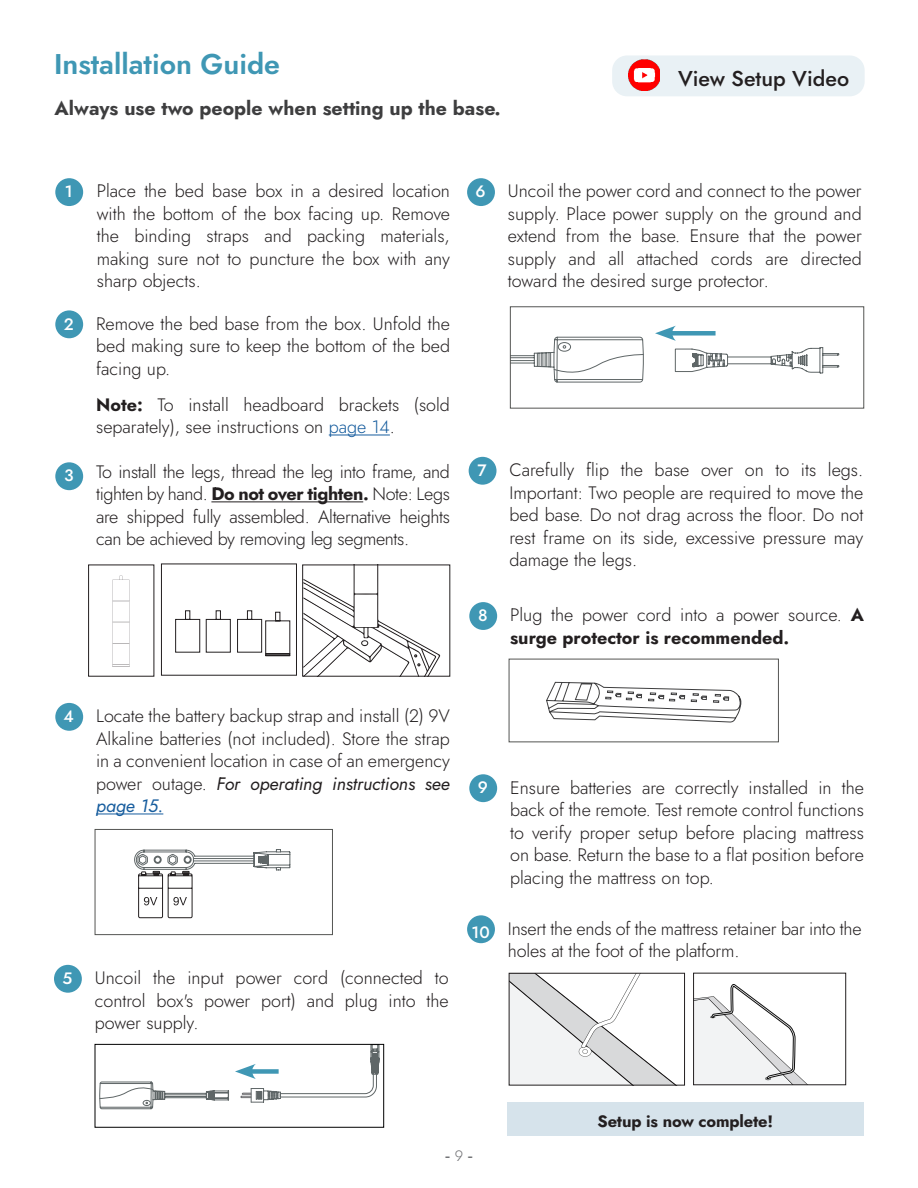
<style>
.page{position:relative;width:918px;height:1188px;background:#fff}
.page>*{position:absolute;margin:0;border:0;box-sizing:border-box;transform-origin:0 0}
.t1{font:600 28.5px "Jost";color:#3f97b4}
.t2{font:500 21.45px "Jost";color:#231f20}
.t3{font:700 19.5px "Jost";color:#3e3e3f}
.t4{font:300 18px/22.5px "Jost";color:#231f20;text-align:justify}
.t5{font:700 16.5px "Jost";letter-spacing:-.01em;color:#231f20}
.t6{font:500 16.5px "Jost";color:#fff}
.t7{font:15px "Arial";color:#6c6d70}
.s1{font-weight:700}
.s2{color:#175d9e}
.s3{font-weight:400;font-style:italic}
.s4{font-weight:400;font-style:italic;color:#175d9e}
.s5{font-family:"Jost";font-weight:300}
</style>
<div class="page">
<hr style="left:329px;top:435px;width:61px;height:1px;background:#175d9e">
<hr style="left:96px;top:814px;width:67px;height:1px;background:#175d9e">
<hr style="left:211px;top:501px;width:152px;height:1px;background:#231f20">
<svg style="left:675px;top:347px;width:165px;height:27px"></svg>
<div style="left:95px;top:829px;width:238px;height:106px;border:1px solid #545553"></div>
<svg style="left:512px;top:336px;width:132px;height:47px"></svg>
<div style="left:55px;top:178px;width:28px;height:28px;background:#3f97b4;border-radius:50%"></div>
<div style="left:55px;top:310px;width:28px;height:28px;background:#3f97b4;border-radius:50%"></div>
<div style="left:55px;top:703px;width:28px;height:28px;background:#3f97b4;border-radius:50%"></div>
<div style="left:54px;top:965px;width:28px;height:28px;background:#3f97b4;border-radius:50%"></div>
<div style="left:467px;top:178px;width:28px;height:28px;background:#3f97b4;border-radius:50%"></div>
<div style="left:469px;top:457px;width:28px;height:28px;background:#3f97b4;border-radius:50%"></div>
<div style="left:469px;top:774px;width:28px;height:28px;background:#3f97b4;border-radius:50%"></div>
<div style="left:467px;top:915px;width:28px;height:28px;background:#3f97b4;border-radius:50%"></div>
<div style="left:469px;top:602px;width:28px;height:28px;background:#3f97b4;border-radius:50%"></div>
<div style="left:55px;top:462px;width:28px;height:28px;background:#3f97b4;border-radius:50%"></div>
<svg style="left:134px;top:849px;width:157px;height:69px"></svg>
<svg style="left:99px;top:1046px;width:281px;height:64px"></svg>
<div style="left:95px;top:1044px;width:289px;height:83px;border:1px solid #000"></div>
<svg style="left:546px;top:682px;width:196px;height:41px"></svg>
<svg style="left:511px;top:975px;width:163px;height:108px"></svg>
<div style="left:509px;top:973px;width:176px;height:112px;border:1px solid #231f20"></div>
<svg style="left:695px;top:984px;width:111px;height:99px"></svg>
<div style="left:693px;top:973px;width:153px;height:112px;border:1px solid #231f20"></div>
<div style="left:507px;top:1103px;width:356px;height:33px;background:#d6e3eb"></div>
<div style="left:668px;top:331px;width:48px;height:5px;background:#3f97b4"></div>
<svg style="left:655px;top:326px;width:21px;height:15px"></svg>
<div style="left:612px;top:55px;width:253px;height:41px;background:#e9f1f5;border-radius:15px"></div>
<svg style="left:112px;top:576px;width:18px;height:91px"></svg>
<svg style="left:175px;top:610px;width:115px;height:46px"></svg>
<div style="left:88px;top:565px;width:66px;height:111px;border:1px solid #231f20"></div>
<div style="left:161px;top:564px;width:136px;height:111px;border:1px solid #231f20"></div>
<svg style="left:304px;top:567px;width:137px;height:107px"></svg>
<img style="left:628px;top:59px;width:32px;height:32px">
<p class="t1" style="left:54px;top:45px;width:228px">Installation Guide</p>
<p class="t3" style="left:55px;top:95px;width:448px">Always use two people when setting up the base.</p>
<p class="t2" style="left:678px;top:64px;width:173px">View Setup Video</p>
<p class="t6" style="left:65px;top:180px;width:9px">1</p>
<p class="t6" style="left:64px;top:313px;width:11px">2</p>
<p class="t6" style="left:64px;top:464px;width:11px">3</p>
<p class="t4" style="left:97px;top:180px;width:355px">Place the bed base box in a desired location with the bottom of the box facing up. Remove the binding straps and packing materials, making sure not to puncture the box with any sharp objects.</p>
<p class="t4" style="left:96px;top:312px;width:355px">Remove the bed base from the box. Unfold the bed making sure to keep the bottom of the bed facing up.</p>
<p class="t4" style="left:96px;top:393px;width:355px"><span class="s1">Note:</span> To install headboard brackets (sold separately), see instructions on <span class="s2">page 14</span>.</p>
<p class="t4" style="left:96px;top:460px;width:355px">To install the legs, thread the leg into frame, and tighten by hand. <span class="s1">Do not over tighten.</span> Note: Legs are shipped fully assembled. Alternative heights can be achieved by removing leg segments.</p>
<p class="t6" style="left:476px;top:180px;width:12px">6</p>
<p class="t4" style="left:508px;top:180px;width:355px">Uncoil the power cord and connect to the power supply. Place power supply on the ground and extend from the base. Ensure that the power supply and all attached cords are directed toward the desired surge protector.</p>
<p class="t6" style="left:478px;top:459px;width:11px">7</p>
<p class="t6" style="left:478px;top:604px;width:11px">8</p>
<p class="t4" style="left:509px;top:459px;width:355px">Carefully flip the base over on to its legs.<br>Important: Two people are required to move the bed base. Do not drag across the floor. Do not rest frame on its side, excessive pressure may damage the legs.</p>
<p class="t4" style="left:510px;top:604px;width:355px">Plug the power cord into a power source. <span class="s1">A surge protector is recommended.</span></p>
<p class="t6" style="left:64px;top:705px;width:12px">4</p>
<p class="t4" style="left:96px;top:705px;width:355px">Locate the battery backup strap and install (2) 9V Alkaline batteries (not included). Store the strap in a convenient location in case of an emergency power outage. <span class="s3">For operating instructions see </span><span class="s4">page 15.</span></p>
<p class="t6" style="left:63px;top:967px;width:11px">5</p>
<p class="t4" style="left:95px;top:967px;width:355px">Uncoil the input power cord (connected to control box's power port) and plug into the power supply.</p>
<p class="t6" style="left:478px;top:776px;width:12px">9</p>
<p class="t6" style="left:472px;top:921px;width:20px">10</p>
<p class="t4" style="left:510px;top:776px;width:355px">Ensure batteries are correctly installed in the back of the remote. Test remote control functions to verify proper setup before placing mattress on base. Return the base to a flat position before placing the mattress on top.</p>
<p class="t4" style="left:508px;top:917px;width:355px">Insert the ends of the mattress retainer bar into the holes at the foot of the platform.</p>
<p class="t7" style="left:445px;top:1145px;width:29px">- <span class="s5">9</span> -</p>
<p class="t5" style="left:598px;top:1110px;width:177px">Setup is now complete!</p>
</div>
